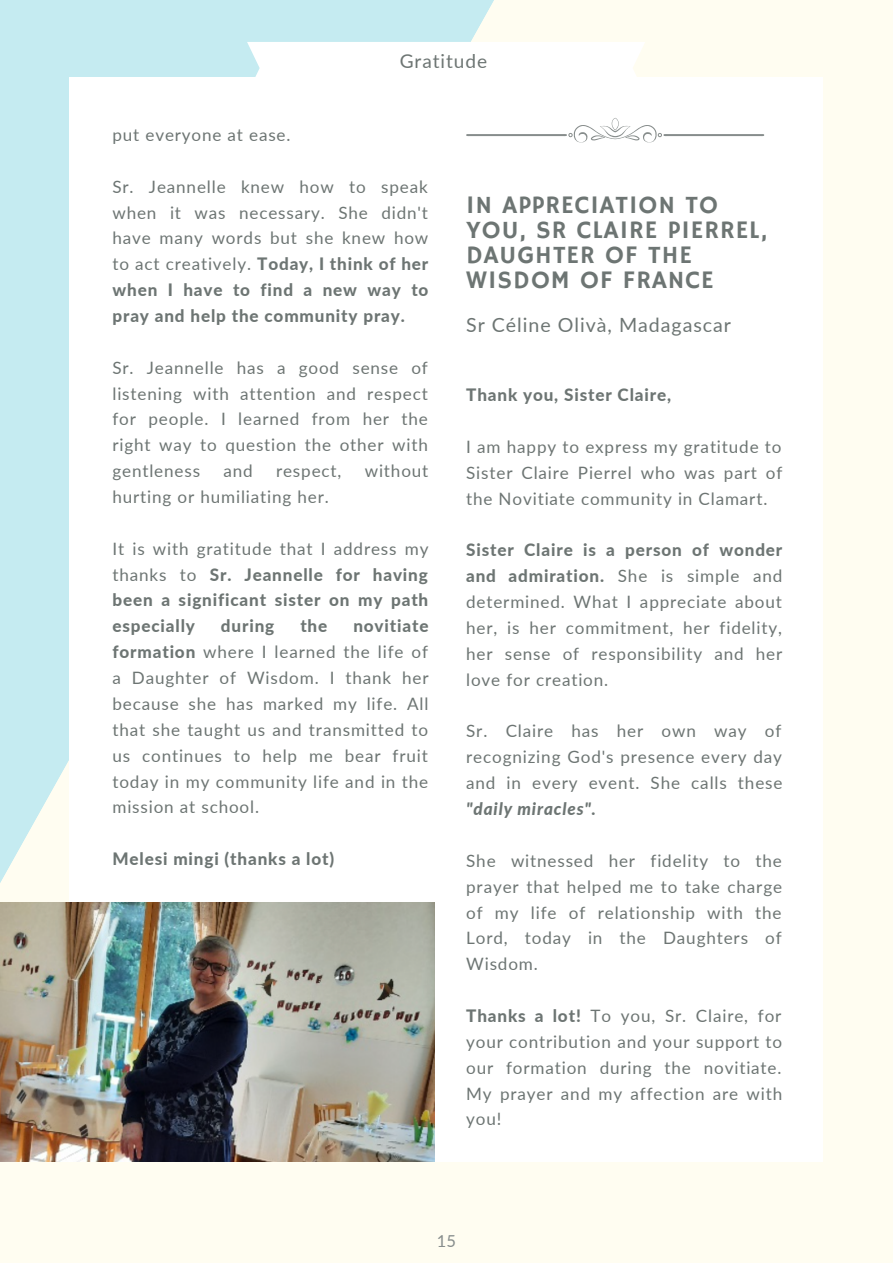
<style>
.page{position:relative;width:893px;height:1264px;background:#fff}
.page>*{position:absolute;margin:0;border:0;box-sizing:border-box;transform-origin:0 0}
.t1{font:25.2px/24.8px "Hammersmith One";letter-spacing:.04em;color:#6d7573}
.t2{font:19.65px "Lato";letter-spacing:.05em;color:#6d7573}
.t3{font:19.05px "Lato";letter-spacing:.05em;color:#6d7573}
.t4{font:17.1px/25.8px "Lato";letter-spacing:.05em;color:#6d7573;text-align:justify}
.t5{font:800 17.1px/25.8px "Lato";letter-spacing:.05em;color:#6d7573;text-align:justify}
.t6{font:italic 800 17.1px "Lato";letter-spacing:.05em;color:#6d7573}
.t7{font:16.5px "Lato";color:#878d8c}
.s1{font-weight:800}
.s2{font-weight:400}
</style>
<div class="page">
<div style="left:0;top:0;width:892px;height:1262px;background:#fffdf1"></div>
<div style="left:0;top:0;width:494px;height:883px;background:#c5ebf1"></div>
<div style="left:69px;top:78px;width:753px;height:1083px;background:#fff"></div>
<div style="left:247px;top:42px;width:398px;height:36px;background:#fff"></div>
<img style="left:0;top:902px;width:434px;height:259px">
<svg style="left:466px;top:118px;width:298px;height:24px"></svg>
<p class="t3" style="left:399px;top:50px;width:89px">Gratitude</p>
<p class="t4" style="left:112px;top:121px;width:180px">put everyone at ease.</p>
<p class="t4" style="left:112px;top:173px;width:317px">Sr. Jeannelle knew how to speak when it was necessary. She didn't have many words but she knew how to act creatively. <span class="s1">Today, I think of her when I have to find a new way to pray and help the community pray.</span></p>
<p class="t4" style="left:112px;top:354px;width:317px">Sr. Jeannelle has a good sense of listening with attention and respect for people. I learned from her the right way to question the other with gentleness</p>
<p class="t4" style="left:223px;top:457px;width:31px">and</p>
<p class="t4" style="left:276px;top:457px;width:67px">respect,</p>
<p class="t4" style="left:365px;top:457px;width:65px">without</p>
<p class="t4" style="left:112px;top:483px;width:218px">hurting or humiliating her.</p>
<p class="t5" style="left:112px;top:535px;width:317px"><span class="s2">It is with gratitude that I address my thanks to</span> Sr. Jeannelle for having been a significant sister on my path especially</p>
<p class="t4" style="left:112px;top:613px;width:318px;text-indent:241px"><span class="s1">novitiate formation</span> where I learned the life of a Daughter of Wisdom. I thank her because she has marked my life. All that she taught us and transmitted to us continues to help me bear fruit today in my community life and in the mission at school.</p>
<p class="t5" style="left:112px;top:845px;width:223px">Melesi mingi (thanks a lot)</p>
<p class="t5" style="left:221px;top:613px;width:55px">during</p>
<p class="t5" style="left:300px;top:613px;width:28px">the</p>
<h1 class="t1" style="left:466px;top:194px;width:302px">IN APPRECIATION TO<br>YOU, SR CLAIRE PIERREL,<br>DAUGHTER OF THE<br>WISDOM OF FRANCE</h1>
<p class="t2" style="left:466px;top:312px;width:266px">Sr Céline Olivà, Madagascar</p>
<p class="t5" style="left:466px;top:382px;width:206px">Thank you, Sister Claire,</p>
<p class="t4" style="left:466px;top:433px;width:317px">I am happy to express my gratitude to Sister Claire Pierrel who was part of the Novitiate community in Clamart.</p>
<p class="t4" style="left:466px;top:537px;width:318px"><span class="s1">Sister Claire is a person of wonder and admiration.</span> She is simple and determined. What I appreciate about her, is her commitment, her fidelity, her sense of responsibility and her love for creation.</p>
<p class="t4" style="left:466px;top:718px;width:318px">Sr. Claire has her own way of recognizing God's presence every day and in every event. She calls these</p>
<p class="t6" style="left:466px;top:798px;width:131px">"daily miracles".</p>
<p class="t4" style="left:466px;top:847px;width:317px">She witnessed her fidelity to the prayer that helped me to take charge of my life of relationship with the Lord, today in the Daughters of Wisdom.</p>
<p class="t4" style="left:466px;top:1002px;width:318px"><span class="s1">Thanks a lot!</span> To you, Sr. Claire, for your contribution and your support to our formation during the novitiate.<br>My prayer and my affection are with you!</p>
<p class="t7" style="left:437px;top:1230px;width:21px">15</p>
</div>
